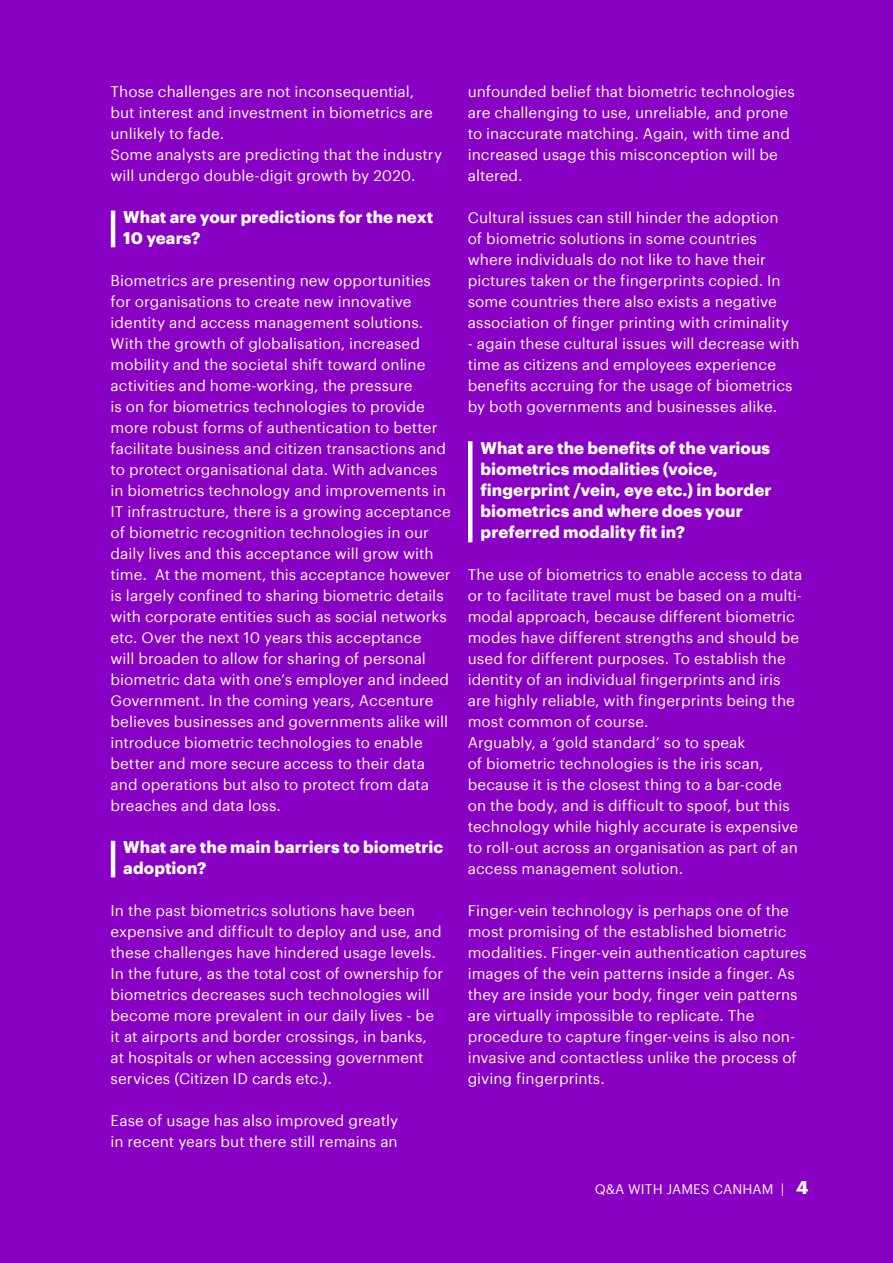
<style>
.page{position:relative;width:893px;height:1263px;background:#8900c5}
.page>*{position:absolute;margin:0;border:0;box-sizing:border-box;transform-origin:0 0}
.t1{font:700 16.5px/21px "Graphik";color:#fff}
.t2{font:15px/21px "Graphik";letter-spacing:.005em;color:#fff}
.t3{font:13.5px "Graphik";letter-spacing:.005em;color:#fff}
.s1{font-weight:700;font-size:18px}
</style>
<div class="page">
<hr style="left:111px;top:210px;width:4px;height:37px;background:#fff">
<hr style="left:111px;top:841px;width:4px;height:36px;background:#fff">
<hr style="left:468px;top:441px;width:4px;height:101px;background:#fff">
<p class="t2" style="left:111px;top:80px;width:333px">Those challenges are not inconsequential,<br>but interest and investment in biometrics are unlikely to fade.<br>Some analysts are predicting that the industry will undergo double-digit growth by 2020.</p>
<p class="t1" style="left:123px;top:205px;width:312px">What are your predictions for the next<br>10 years?</p>
<p class="t2" style="left:111px;top:269px;width:342px">Biometrics are presenting new opportunities for organisations to create new innovative identity and access management solutions.<br>With the growth of globalisation, increased mobility and the societal shift toward online activities and home-working, the pressure<br>is on for biometrics technologies to provide more robust forms of authentication to better facilitate business and citizen transactions and to protect organisational data. With advances in biometrics technology and improvements in IT infrastructure, there is a growing acceptance of biometric recognition technologies in our daily lives and this acceptance will grow with time. At the moment, this acceptance however is largely confined to sharing biometric details with corporate entities such as social networks etc. Over the next 10 years this acceptance<br>will broaden to allow for sharing of personal biometric data with one’s employer and indeed Government. In the coming years, Accenture believes businesses and governments alike will introduce biometric technologies to enable better and more secure access to their data and operations but also to protect from data breaches and data loss.</p>
<p class="t1" style="left:123px;top:835px;width:321px">What are the main barriers to biometric adoption?</p>
<p class="t2" style="left:111px;top:899px;width:334px">In the past biometrics solutions have been expensive and difficult to deploy and use, and these challenges have hindered usage levels.<br>In the future, as the total cost of ownership for biometrics decreases such technologies will become more prevalent in our daily lives - be it at airports and border crossings, in banks, at hospitals or when accessing government services (Citizen ID cards etc.).</p>
<p class="t2" style="left:111px;top:1109px;width:289px">Ease of usage has also improved greatly in recent years but there still remains an</p>
<p class="t2" style="left:468px;top:80px;width:329px">unfounded belief that biometric technologies are challenging to use, unreliable, and prone to inaccurate matching. Again, with time and increased usage this misconception will be altered.</p>
<p class="t2" style="left:468px;top:206px;width:323px">Cultural issues can still hinder the adoption of biometric solutions in some countries where individuals do not like to have their pictures taken or the fingerprints copied. In some countries there also exists a negative association of finger printing with criminality</p>
<p class="t2" style="left:468px;top:332px;width:333px">- again these cultural issues will decrease with time as citizens and employees experience benefits accruing for the usage of biometrics by both governments and businesses alike.</p>
<p class="t1" style="left:480px;top:436px;width:293px">What are the benefits of the various biometrics modalities (voice, fingerprint /vein, eye etc.) in border biometrics and where does your preferred modality fit in?</p>
<p class="t2" style="left:468px;top:563px;width:336px">The use of biometrics to enable access to data or to facilitate travel must be based on a multi&shy;modal approach, because different biometric modes have different strengths and should be used for different purposes. To establish the identity of an individual fingerprints and iris are highly reliable, with fingerprints being the most common of course.<br>Arguably, a ‘gold standard’ so to speak<br>of biometric technologies is the iris scan, because it is the closest thing to a bar-code on the body, and is difficult to spoof, but this technology while highly accurate is expensive to roll-out across an organisation as part of an access management solution.</p>
<p class="t2" style="left:468px;top:899px;width:340px">Finger-vein technology is perhaps one of the most promising of the established biometric modalities. Finger-vein authentication captures images of the vein patterns inside a finger. As they are inside your body, finger vein patterns are virtually impossible to replicate. The procedure to capture finger-veins is also non&shy;invasive and contactless unlike the process of giving fingerprints.</p>
<p class="t3" style="left:595px;top:1179px;width:215px">Q&amp;A WITH JAMES CANHAM | <span class="s1">4</span></p>
</div>
